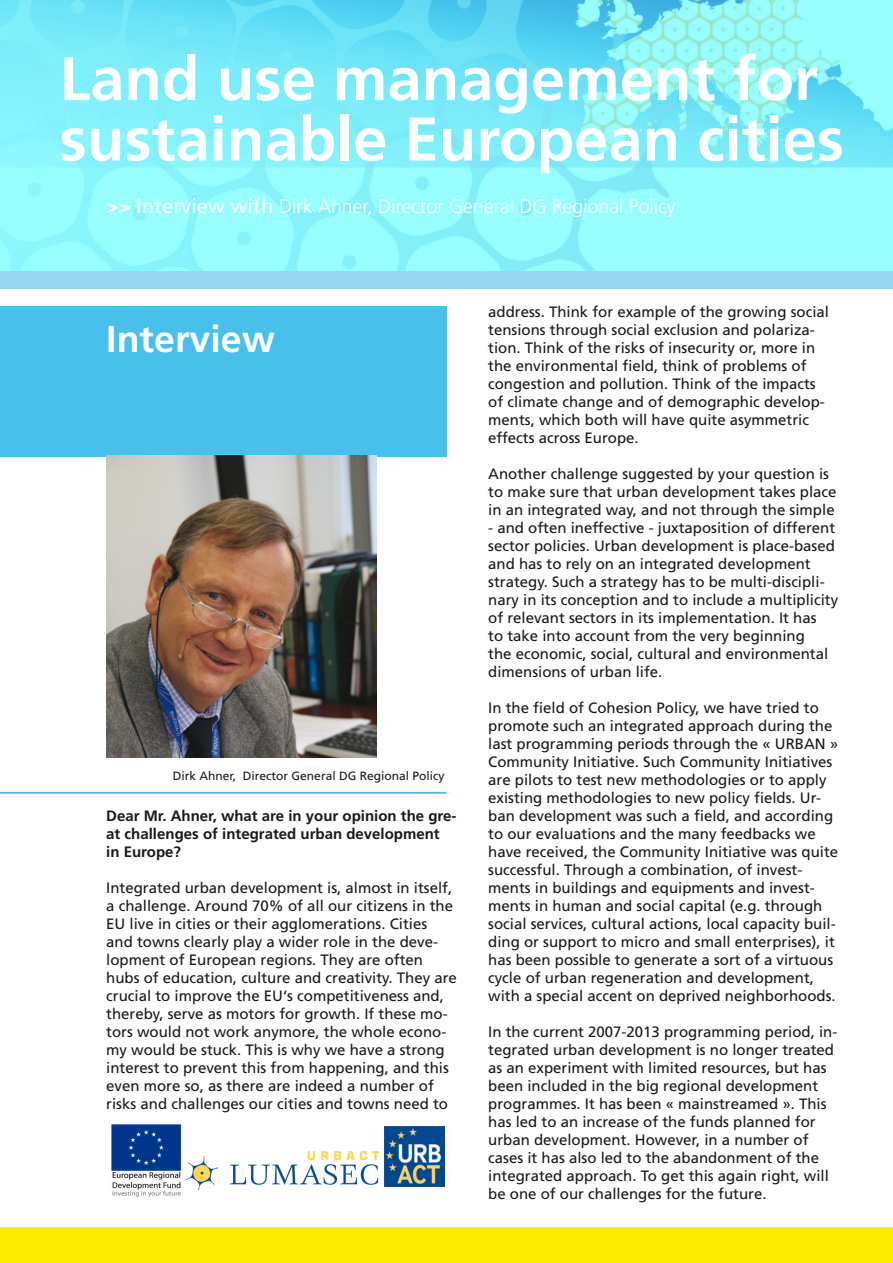
<style>
.page{position:relative;width:893px;height:1263px;background:#fff}
.page>*{position:absolute;margin:0;border:0;box-sizing:border-box;transform-origin:0 0}
.t1{font:700 61.5px/60.3px "Frutiger LT Std";color:#fff}
.t2{font:700 37.5px "Frutiger LT Std";color:#fff}
.t3{font:300 19.5px "Frutiger LT Std";color:#fff}
.t4{font:15px/18px "Frutiger LT Std";color:#1a171c}
.t5{font:700 15px/18px "Frutiger LT Std";color:#1a171c}
.t6{font:12px "Frutiger LT Std";color:#1a171c}
.s1{font-weight:900;font-size:20.25px}
.s2{font-weight:400;font-size:20.25px}
</style>
<div class="page">
<div style="left:0;top:306px;width:446px;height:150px;background:#47c0eb"></div>
<div style="left:0;top:1227px;width:893px;height:36px;background:#ffed00"></div>
<hr style="left:0;top:792px;width:446px;height:2px;background:#1dbbea">
<img style="left:187px;top:1151px;width:191px;height:38px">
<img style="left:385px;top:1126px;width:60px;height:60px">
<img style="left:111px;top:1124px;width:71px;height:73px">
<svg style="left:0;top:0;width:893px;height:288px;background:#84eff9"></svg>
<img style="left:106px;top:455px;width:271px;height:302px">
<h1 class="t1" style="left:60px;top:49px;width:786px">Land use management for sustainable European cities</h1>
<h3 class="t3" style="left:106px;top:195px;width:571px"><span class="s1">&gt;&gt;</span> <span class="s2">Interview with</span> Dirk Ahner, Director General DG Regional Policy</h3>
<h2 class="t2" style="left:106px;top:317px;width:170px">Interview</h2>
<p class="t6" style="left:173px;top:768px;width:273px">Dirk Ahner, Director General DG Regional Policy</p>
<p class="t5" style="left:106px;top:807px;width:352px">Dear Mr. Ahner, what are in your opinion the gre&shy;at challenges of integrated urban development in Europe?</p>
<p class="t4" style="left:106px;top:879px;width:352px">Integrated urban development is, almost in itself, a challenge. Around 70% of all our citizens in the EU live in cities or their agglomerations. Cities and towns clearly play a wider role in the deve&shy;lopment of European regions. They are often hubs of education, culture and creativity. They are crucial to improve the EU‘s competitiveness and, thereby, serve as motors for growth. If these mo&shy;tors would not work anymore, the whole econo&shy;my would be stuck. This is why we have a strong interest to prevent this from happening, and this even more so, as there are indeed a number of risks and challenges our cities and towns need to</p>
<p class="t4" style="left:488px;top:303px;width:342px">address. Think for example of the growing social tensions through social exclusion and polariza&shy;tion. Think of the risks of insecurity or, more in the environmental field, think of problems of congestion and pollution. Think of the impacts of climate change and of demographic develop&shy;ments, which both will have quite asymmetric effects across Europe.</p>
<p class="t4" style="left:488px;top:465px;width:350px">Another challenge suggested by your question is to make sure that urban development takes place in an integrated way, and not through the simple</p>
<p class="t4" style="left:488px;top:519px;width:352px">- and often ineffective - juxtaposition of different sector policies. Urban development is place-based and has to rely on an integrated development strategy. Such a strategy has to be multi-discipli&shy;nary in its conception and to include a multiplicity of relevant sectors in its implementation. It has<br>to take into account from the very beginning<br>the economic, social, cultural and environmental dimensions of urban life.</p>
<p class="t4" style="left:488px;top:699px;width:352px">In the field of Cohesion Policy, we have tried to promote such an integrated approach during the last programming periods through the « URBAN » Community Initiative. Such Community Initiatives are pilots to test new methodologies or to apply existing methodologies to new policy fields. Ur&shy;ban development was such a field, and according to our evaluations and the many feedbacks we have received, the Community Initiative was quite successful. Through a combination, of invest&shy;ments in buildings and equipments and invest&shy;ments in human and social capital (e.g. through social services, cultural actions, local capacity buil&shy;ding or support to micro and small enterprises), it has been possible to generate a sort of a virtuous cycle of urban regeneration and development, with a special accent on deprived neighborhoods.</p>
<p class="t4" style="left:488px;top:1023px;width:351px">In the current 2007-2013 programming period, in&shy;tegrated urban development is no longer treated as an experiment with limited resources, but has been included in the big regional development programmes. It has been « mainstreamed ». This has led to an increase of the funds planned for urban development. However, in a number of cases it has also led to the abandonment of the integrated approach. To get this again right, will be one of our challenges for the future.</p>
</div>
